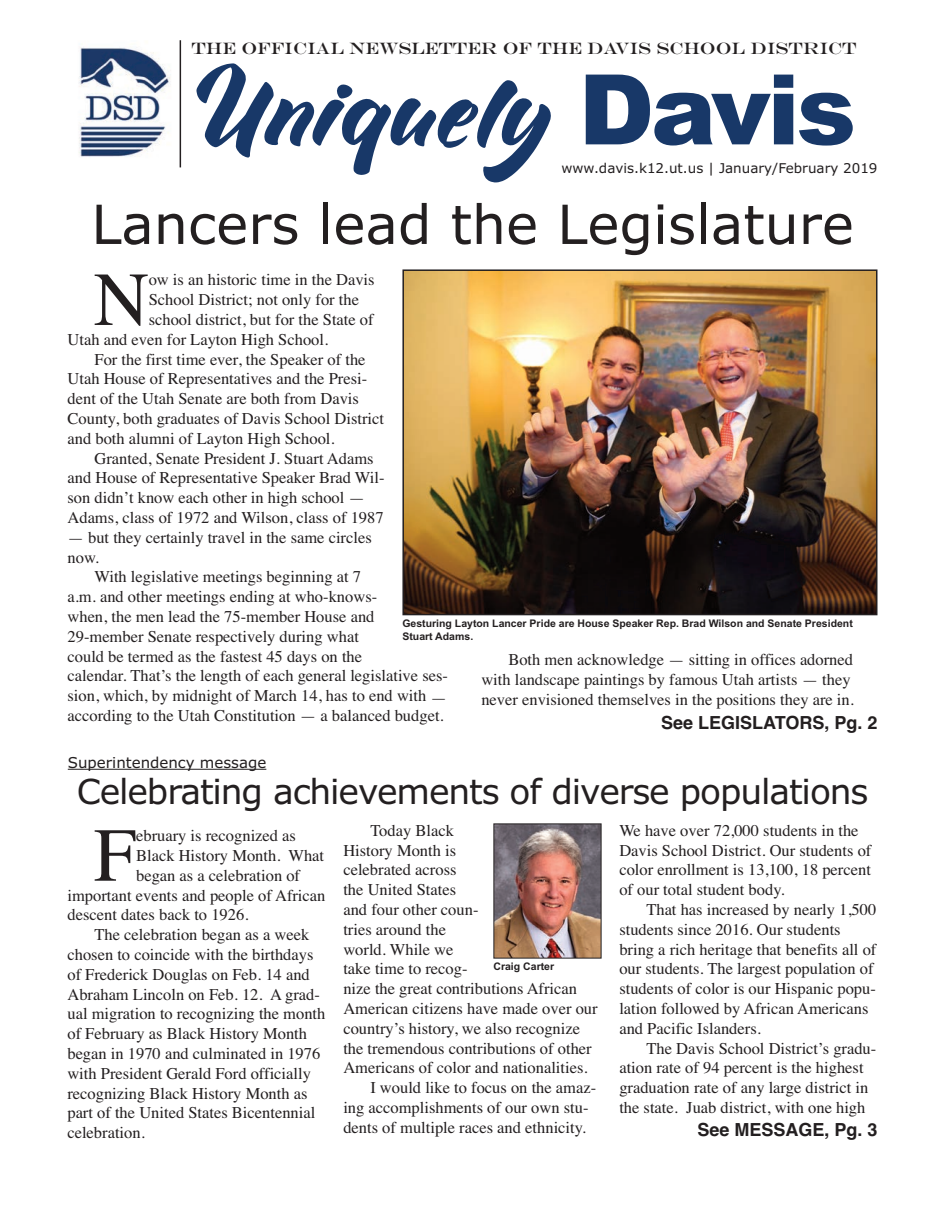
<style>
.page{position:relative;width:945px;height:1215px;background:#fff}
.page>*{position:absolute;margin:0;border:0;box-sizing:border-box;transform-origin:0 0}
.t1{font:142.5px "White Mackintosh";letter-spacing:.02em;color:#183868}
.t2{font:900 97.5px "Arial";letter-spacing:-.035em;color:#183868}
.t3{font:76.2px "Times";color:#231f20}
.t4{font:54px "MS Reference Sans Serif";color:#231f20}
.t5{font:34.5px "MS Reference Sans Serif";letter-spacing:-.03em;color:#231f20}
.t6{font:700 18px "Helvetica";color:#231f20}
.t7{font:16.5px/19.8px "Times";color:#231f20}
.t8{font:16.5px "Engravers";color:#231f20}
.t9{font:15px "MS Reference Sans Serif";color:#231f20}
.t10{font:13.5px "MS Reference Sans Serif";color:#231f20}
.t11{font:700 10.5px/12.6px "Arial";color:#231f20}
</style>
<div class="page">
<img style="left:79px;top:47px;width:92px;height:110px">
<hr style="left:180px;top:40px;width:1px;height:127px;background:#231f20">
<img style="left:495px;top:826px;width:104px;height:130px">
<div style="left:493px;top:824px;width:108px;height:134px;border:1px solid #231f20"></div>
<hr style="left:68px;top:769px;width:198px;height:1px;background:#231f20">
<img style="left:405px;top:272px;width:469px;height:340px">
<div style="left:402px;top:269px;width:475px;height:346px;border:2px solid #231f20"></div>
<p class="t8" style="left:192px;top:38px;width:667px">THE OFFICIAL NEWSLETTER OF THE DAVIS SCHOOL DISTRICT</p>
<h1 class="t1" style="left:194px;top:48px;width:357px">Uniquely</h1>
<h2 class="t2" style="left:578px;top:54px;width:279px">Davis</h2>
<p class="t10" style="left:561px;top:160px;width:318px">www.davis.k12.ut.us | January/February 2019</p>
<h3 class="t4" style="left:91px;top:194px;width:764px">Lancers lead the Legislature</h3>
<h3 class="t3" style="left:94px;top:254px;width:57px">N</h3>
<p class="t7" style="left:149px;top:270px;width:227px">ow is an historic time in the Davis</p>
<p class="t7" style="left:149px;top:290px;width:212px">School District; not only for the</p>
<p class="t7" style="left:149px;top:309px;width:227px">school district, but for the State of</p>
<p class="t7" style="left:68px;top:329px;width:262px">Utah and even for Layton High School.</p>
<p class="t7" style="left:95px;top:349px;width:273px">For the first time ever, the Speaker of the</p>
<p class="t7" style="left:68px;top:369px;width:301px">Utah House of Representatives and the Presi-</p>
<p class="t7" style="left:68px;top:389px;width:293px">dent of the Utah Senate are both from Davis</p>
<p class="t7" style="left:68px;top:408px;width:318px">County, both graduates of Davis School District</p>
<p class="t7" style="left:68px;top:428px;width:269px">and both alumni of Layton High School.</p>
<p class="t7" style="left:95px;top:448px;width:281px">Granted, Senate President J. Stuart Adams</p>
<p class="t7" style="left:68px;top:468px;width:319px">and House of Representative Speaker Brad Wil-</p>
<p class="t7" style="left:68px;top:488px;width:299px">son didn’t know each other in high school —</p>
<p class="t7" style="left:68px;top:507px;width:318px">Adams, class of 1972 and Wilson, class of 1987</p>
<p class="t7" style="left:68px;top:527px;width:306px">— but they certainly travel in the same circles now.</p>
<p class="t7" style="left:68px;top:567px;width:382px;text-indent:27px">With legislative meetings beginning at 7<br>a.m. and other meetings ending at who-knows-<br>when, the men lead the 75-member House and 29-member Senate respectively during what<br>could be termed as the fastest 45 days on the<br>calendar. That’s the length of each general legislative ses&shy;sion, which, by midnight of March 14, has to end with — according to the Utah Constitution — a balanced budget.</p>
<p class="t11" style="left:402px;top:617px;width:452px">Gesturing Layton Lancer Pride are House Speaker Rep. Brad Wilson and Senate President<br>Stuart Adams.</p>
<p class="t7" style="left:481px;top:650px;width:374px;text-indent:27px">Both men acknowledge — sitting in offices adorned with landscape paintings by famous Utah artists — they never envisioned themselves in the positions they are in.</p>
<p class="t6" style="left:661px;top:712px;width:218px">See LEGISLATORS, Pg. 2</p>
<p class="t9" style="left:68px;top:754px;width:200px">Superintendency message</p>
<h3 class="t5" style="left:77px;top:772px;width:793px">Celebrating achievements of diverse populations</h3>
<h3 class="t3" style="left:94px;top:810px;width:44px">F</h3>
<p class="t7" style="left:136px;top:826px;width:161px">ebruary is recognized as</p>
<p class="t7" style="left:136px;top:845px;width:190px">Black History Month. What</p>
<p class="t7" style="left:136px;top:865px;width:166px">began as a celebration of</p>
<p class="t7" style="left:67px;top:885px;width:259px">important events and people of African</p>
<p class="t7" style="left:67px;top:905px;width:183px">descent dates back to 1926.</p>
<p class="t7" style="left:94px;top:925px;width:216px">The celebration began as a week</p>
<p class="t7" style="left:67px;top:944px;width:248px">chosen to coincide with the birthdays</p>
<p class="t7" style="left:67px;top:964px;width:244px">of Frederick Douglas on Feb. 14 and</p>
<p class="t7" style="left:67px;top:984px;width:254px">Abraham Lincoln on Feb. 12. A grad-</p>
<p class="t7" style="left:67px;top:1004px;width:260px">ual migration to recognizing the month</p>
<p class="t7" style="left:67px;top:1024px;width:241px">of February as Black History Month</p>
<p class="t7" style="left:67px;top:1043px;width:254px">began in 1970 and culminated in 1976</p>
<p class="t7" style="left:67px;top:1063px;width:245px">with President Gerald Ford officially</p>
<p class="t7" style="left:67px;top:1083px;width:242px">recognizing Black History Month as</p>
<p class="t7" style="left:67px;top:1103px;width:249px">part of the United States Bicentennial</p>
<p class="t7" style="left:67px;top:1123px;width:79px">celebration.</p>
<p class="t7" style="left:370px;top:820px;width:85px">Today Black</p>
<p class="t7" style="left:343px;top:840px;width:114px">History Month is</p>
<p class="t7" style="left:343px;top:860px;width:115px">celebrated across</p>
<p class="t7" style="left:343px;top:880px;width:114px">the United States</p>
<p class="t7" style="left:343px;top:899px;width:137px">and four other coun-</p>
<p class="t7" style="left:343px;top:919px;width:104px">tries around the</p>
<p class="t7" style="left:343px;top:939px;width:112px">world. While we</p>
<p class="t7" style="left:343px;top:959px;width:126px">take time to recog-</p>
<p class="t7" style="left:343px;top:979px;width:235px">nize the great contributions African</p>
<p class="t7" style="left:343px;top:998px;width:256px">American citizens have made over our</p>
<p class="t7" style="left:343px;top:1018px;width:238px">country’s history, we also recognize</p>
<p class="t7" style="left:343px;top:1038px;width:250px">the tremendous contributions of other</p>
<p class="t7" style="left:343px;top:1058px;width:246px">Americans of color and nationalities.</p>
<p class="t7" style="left:370px;top:1078px;width:227px">I would like to focus on the amaz-</p>
<p class="t7" style="left:343px;top:1097px;width:247px">ing accomplishments of our own stu-</p>
<p class="t7" style="left:343px;top:1117px;width:244px">dents of multiple races and ethnicity.</p>
<p class="t11" style="left:493px;top:960px;width:62px">Craig Carter</p>
<p class="t7" style="left:619px;top:820px;width:254px">We have over 72,000 students in the Davis School District. Our students of color enrollment is 13,100, 18 percent of our total student body.</p>
<p class="t7" style="left:619px;top:899px;width:259px;text-indent:27px">That has increased by nearly 1,500 students since 2016. Our students bring a rich heritage that benefits all of our students. The largest population of students of color is our Hispanic popu&shy;lation followed by African Americans and Pacific Islanders.</p>
<p class="t7" style="left:619px;top:1038px;width:259px;text-indent:27px">The Davis School District’s gradu&shy;ation rate of 94 percent is the highest graduation rate of any large district in the state. Juab district, with one high</p>
<p class="t6" style="left:697px;top:1119px;width:182px">See MESSAGE, Pg. 3</p>
</div>
